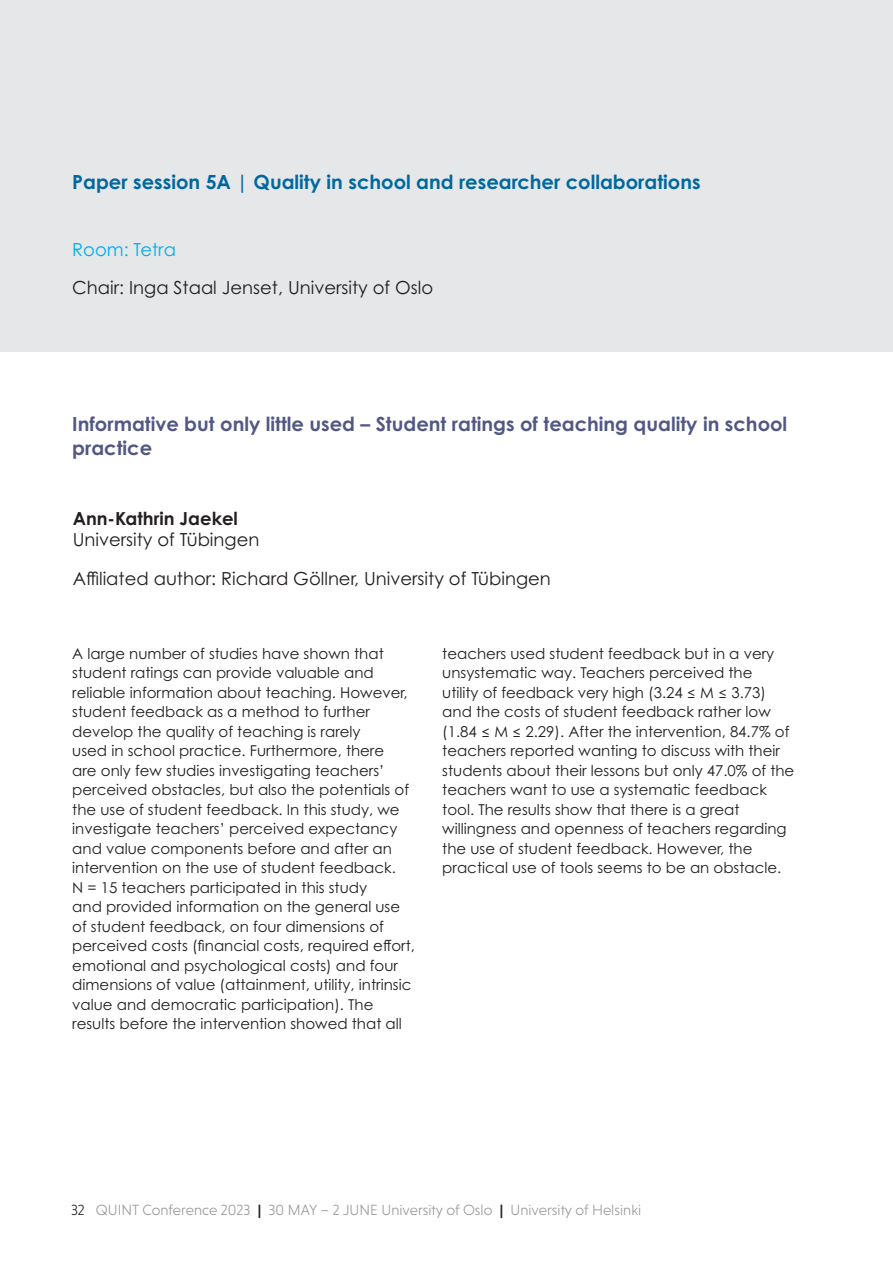
<style>
.page{position:relative;width:893px;height:1263px;background:#fff}
.page>*{position:absolute;margin:0;border:0;box-sizing:border-box;transform-origin:0 0}
.t1{font:700 19.5px/23.4px "Century Gothic Pro";color:#525784}
.Tittel___blaa{font:700 19.5px "Century Gothic Pro";color:#00689e}
.t2{font:18px/21.6px "Century Gothic Pro";color:#231f20}
.t3{font:18px "Century Gothic Pro";color:#00aeef}
.t4{font:15px/19.5px "Century Gothic Pro";color:#231f20}
.t5{font:300 15px "Niveau Grotesk";color:#939598}
.s1{font-weight:700}
.s2{color:#231f20}
.s3{font-weight:900;color:#231f20}
</style>
<div class="page">
<div style="left:0;top:0;width:893px;height:352px;background:#e6e7e9"></div>
<p class="Tittel___blaa" style="left:72px;top:170px;width:630px">Paper session 5A | Quality in school and researcher collaborations</p>
<p class="t3" style="left:72px;top:238px;width:105px">Room: Tetra</p>
<p class="t2" style="left:72px;top:277px;width:362px">Chair: Inga Staal Jenset, University of Oslo</p>
<p class="t1" style="left:72px;top:412px;width:716px">Informative but only little used – Student ratings of teaching quality in school practice</p>
<p class="t2" style="left:73px;top:507px;width:188px"><span class="s1">Ann-Kathrin Jaekel<br></span>University of Tübingen</p>
<p class="t2" style="left:73px;top:567px;width:480px">Affiliated author: Richard Göllner, University of Tübingen</p>
<p class="t4" style="left:72px;top:643px;width:344px">A large number of studies have shown that student ratings can provide valuable and reliable information about teaching. However, student feedback as a method to further develop the quality of teaching is rarely<br>used in school practice. Furthermore, there<br>are only few studies investigating teachers’ perceived obstacles, but also the potentials of the use of student feedback. In this study, we investigate teachers’ perceived expectancy and value components before and after an intervention on the use of student feedback.<br>N = 15 teachers participated in this study<br>and provided information on the general use of student feedback, on four dimensions of perceived costs (financial costs, required effort, emotional and psychological costs) and four dimensions of value (attainment, utility, intrinsic value and democratic participation). The results before the intervention showed that all</p>
<p class="t4" style="left:442px;top:643px;width:353px">teachers used student feedback but in a very unsystematic way. Teachers perceived the<br>utility of feedback very high (3.24 ≤ M ≤ 3.73) and the costs of student feedback rather low (1.84 ≤ M ≤ 2.29). After the intervention, 84.7% of teachers reported wanting to discuss with their students about their lessons but only 47.0% of the teachers want to use a systematic feedback tool. The results show that there is a great willingness and openness of teachers regarding the use of student feedback. However, the practical use of tools seems to be an obstacle.</p>
<p class="t5" style="left:71px;top:1201px;width:572px"><span class="s2">32</span> QUINT Conference 2023 <span class="s3">|</span> 30 MAY – 2 JUNE University of Oslo <span class="s3">|</span> University of Helsinki</p>
</div>
